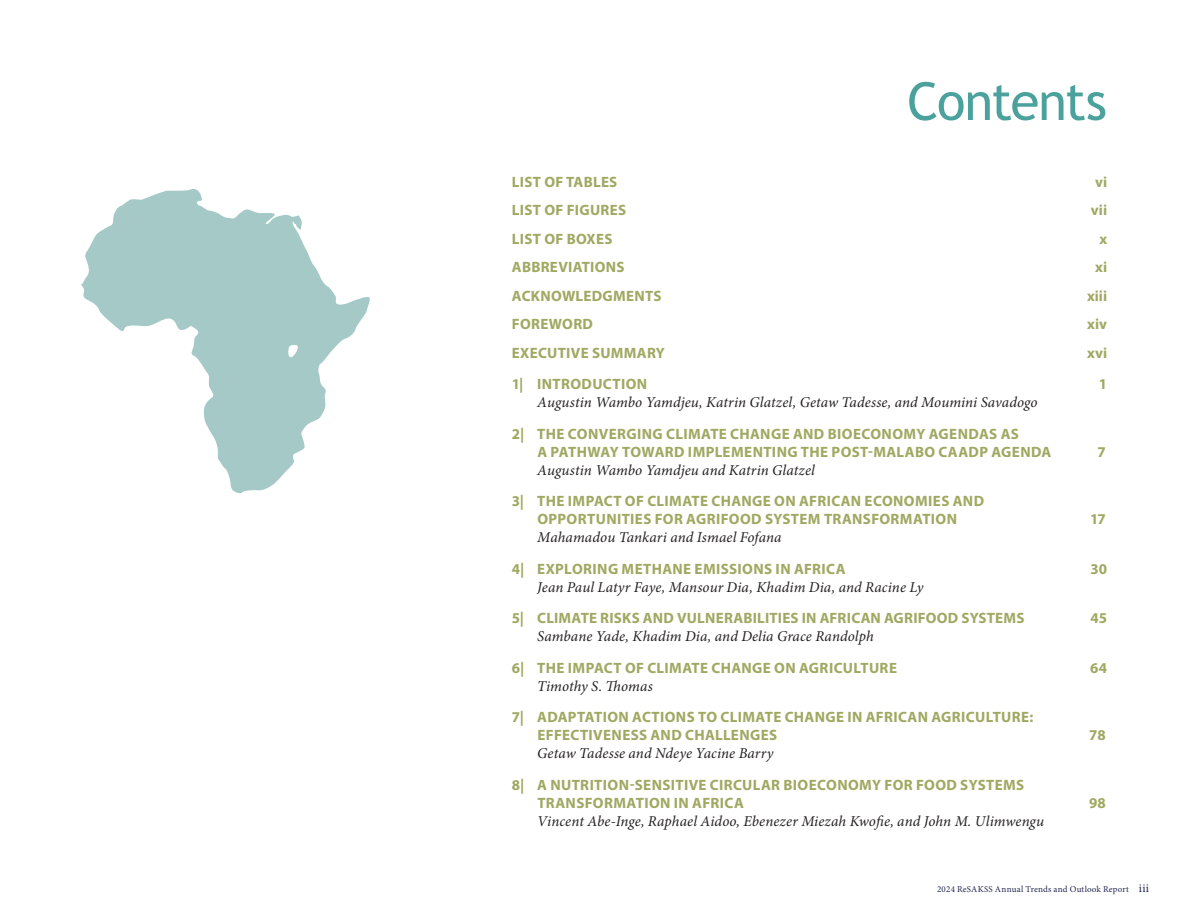
<style>
.page{position:relative;width:1188px;height:918px;background:#fff}
.page>*{position:absolute;margin:0;border:0;box-sizing:border-box;transform-origin:0 0}
.t1{font:52.5px "Trebuchet MS";letter-spacing:-.03em;color:#4ba29d}
.t2{font:700 15px/18px "Myriad Pro";letter-spacing:.02em;color:#a0a861}
.t3{font:italic 15px "Minion Pro";letter-spacing:.005em;color:#231f20}
.t4{font:9px "Minion Pro";letter-spacing:.025em;color:#222850}
.s1{font-size:12px}
</style>
<div class="page">
<svg style="left:81px;top:189px;width:289px;height:305px"></svg>
<h1 class="t1" style="left:907px;top:70px;width:201px">Contents</h1>
<p class="t2" style="left:512px;top:172px;width:107px">LIST OF TABLES</p>
<p class="t2" style="left:1095px;top:172px;width:14px">vi</p>
<p class="t2" style="left:512px;top:201px;width:116px">LIST OF FIGURES</p>
<p class="t2" style="left:1091px;top:201px;width:18px">vii</p>
<p class="t2" style="left:512px;top:229px;width:102px">LIST OF BOXES</p>
<p class="t2" style="left:1099px;top:229px;width:9px">x</p>
<p class="t2" style="left:512px;top:258px;width:114px">ABBREVIATIONS</p>
<p class="t2" style="left:1095px;top:258px;width:13px">xi</p>
<p class="t2" style="left:512px;top:286px;width:151px">ACKNOWLEDGMENTS</p>
<p class="t2" style="left:1087px;top:286px;width:22px">xiii</p>
<p class="t2" style="left:512px;top:315px;width:83px">FOREWORD</p>
<p class="t2" style="left:1087px;top:315px;width:21px">xiv</p>
<p class="t2" style="left:512px;top:343px;width:155px">EXECUTIVE SUMMARY</p>
<p class="t2" style="left:1087px;top:343px;width:22px">xvi</p>
<p class="t2" style="left:512px;top:375px;width:137px">1| INTRODUCTION</p>
<p class="t2" style="left:1099px;top:375px;width:10px">1</p>
<p class="t3" style="left:537px;top:392px;width:502px">Augustin Wambo Yamdjeu, Katrin Glatzel, Getaw Tadesse, and Moumini Savadogo</p>
<p class="t2" style="left:537px;top:424px;width:516px;text-indent:-26px">2| THE CONVERGING CLIMATE CHANGE AND BIOECONOMY AGENDAS AS<br>A PATHWAY TOWARD IMPLEMENTING THE POST-MALABO CAADP AGENDA</p>
<p class="t2" style="left:1097px;top:442px;width:10px">7</p>
<p class="t3" style="left:537px;top:460px;width:279px">Augustin Wambo Yamdjeu and Katrin Glatzel</p>
<p class="t2" style="left:512px;top:492px;width:474px;text-align:center">3| THE IMPACT OF CLIMATE CHANGE ON AFRICAN ECONOMIES AND<br>OPPORTUNITIES FOR AGRIFOOD SYSTEM TRANSFORMATION</p>
<p class="t2" style="left:1090px;top:510px;width:17px">17</p>
<p class="t3" style="left:537px;top:527px;width:246px">Mahamadou Tankari and Ismael Fofana</p>
<p class="t2" style="left:512px;top:559px;width:335px">4| EXPLORING METHANE EMISSIONS IN AFRICA</p>
<p class="t2" style="left:1090px;top:559px;width:18px">30</p>
<p class="t3" style="left:537px;top:577px;width:388px">Jean Paul Latyr Faye, Mansour Dia, Khadim Dia, and Racine Ly</p>
<p class="t2" style="left:512px;top:609px;width:514px">5| CLIMATE RISKS AND VULNERABILITIES IN AFRICAN AGRIFOOD SYSTEMS</p>
<p class="t2" style="left:1091px;top:609px;width:18px">45</p>
<p class="t3" style="left:537px;top:626px;width:338px">Sambane Yade, Khadim Dia, and Delia Grace Randolph</p>
<p class="t2" style="left:512px;top:658px;width:387px">6| THE IMPACT OF CLIMATE CHANGE ON AGRICULTURE</p>
<p class="t2" style="left:1090px;top:658px;width:18px">64</p>
<p class="t3" style="left:537px;top:676px;width:117px">Timothy S. Thomas</p>
<p class="t2" style="left:537px;top:708px;width:497px;text-indent:-26px">7| ADAPTATION ACTIONS TO CLIMATE CHANGE IN AFRICAN AGRICULTURE:<br>EFFECTIVENESS AND CHALLENGES</p>
<p class="t2" style="left:1089px;top:726px;width:18px">78</p>
<p class="t3" style="left:537px;top:743px;width:238px">Getaw Tadesse and Ndeye Yacine Barry</p>
<p class="t2" style="left:537px;top:775px;width:488px;text-indent:-26px">8| A NUTRITION-SENSITIVE CIRCULAR BIOECONOMY FOR FOOD SYSTEMS<br>TRANSFORMATION IN AFRICA</p>
<p class="t3" style="left:537px;top:811px;width:508px">Vincent Abe-Inge, Raphael Aidoo, Ebenezer Miezah Kwofie, and John M. Ulimwengu</p>
<p class="t2" style="left:1089px;top:793px;width:18px">98</p>
<p class="t4" style="left:937px;top:883px;width:213px">2024 ReSAKSS Annual Trends and Outlook Report <span class="s1">iii</span></p>
</div>
